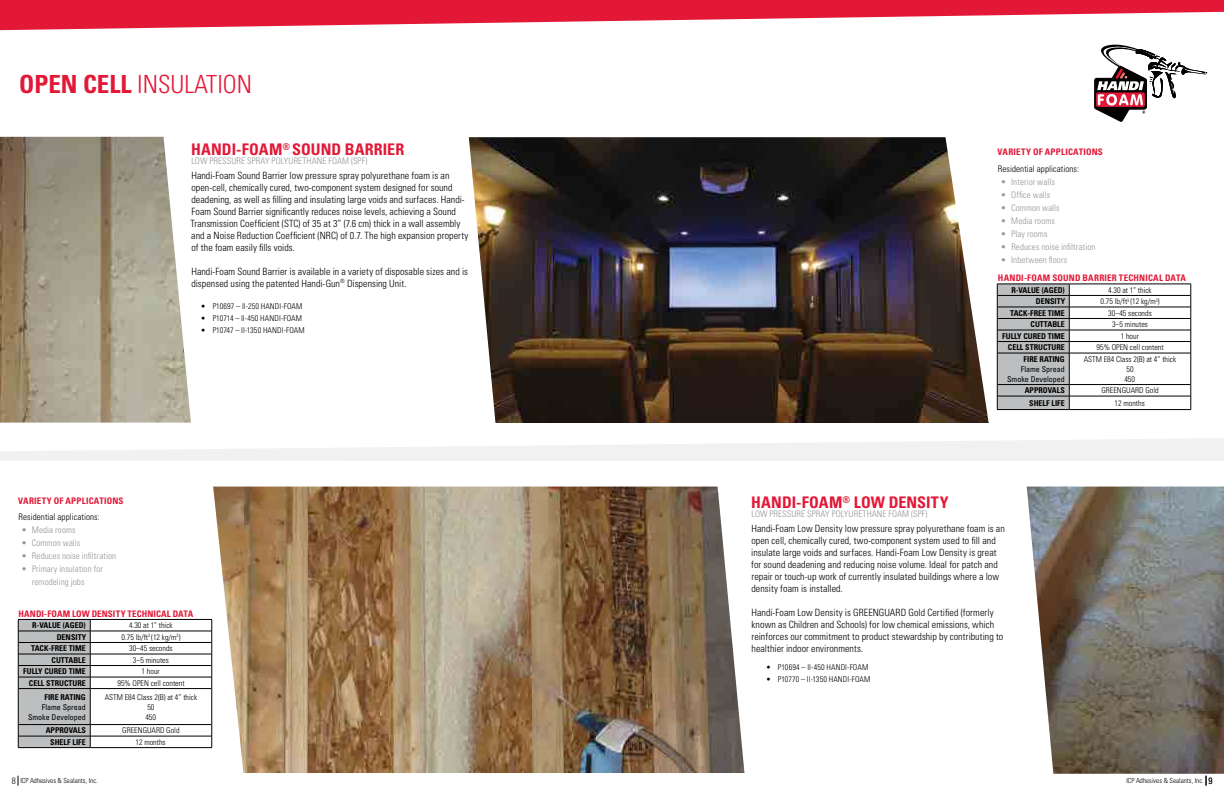
<style>
.page{position:relative;width:1224px;height:792px;background:#fff}
.page>*{position:absolute;margin:0;border:0;box-sizing:border-box;transform-origin:0 0}
.t1{font:300 condensed 25px "Univers";color:#e31837}
.t2{font:700 condensed 16px "Univers";letter-spacing:.005em;color:#e31837}
.t3{font:300 condensed 10px/12px "Univers";letter-spacing:.005em;color:#000}
.t4{font:300 condensed 9px/13px "Univers";letter-spacing:.01em;color:#939598}
.t5{font:700 condensed 9px "Univers";letter-spacing:.02em;color:#e31837}
.t6{font:300 condensed 9px "Univers";letter-spacing:.01em;color:#000}
.t7{font:300 condensed 8px/10px "Univers";color:#000;text-align:center}
.t8{font:700 condensed 8px "Univers";color:#000}
.t9{font:condensed 8px/10px "Univers";color:#000;text-align:right}
.t10{font:300 condensed 7px "Univers";color:#000}
.s1{font-weight:700}
.s2{font-size:9px}
</style>
<div class="page">
<img style="left:0;top:137px;width:191px;height:286px">
<img style="left:469px;top:137px;width:520px;height:286px">
<svg style="left:997px;top:284px;width:195px;height:126px"></svg>
<hr style="left:997px;top:409px;width:72px;height:1px;background:#000">
<hr style="left:1069px;top:409px;width:122px;height:1px;background:#000">
<svg style="left:0;top:0;width:1224px;height:30px"></svg>
<svg style="left:1094px;top:45px;width:113px;height:77px"></svg>
<img style="left:213px;top:487px;width:531px;height:286px">
<img style="left:1027px;top:487px;width:197px;height:287px">
<svg style="left:18px;top:619px;width:195px;height:129px"></svg>
<hr style="left:18px;top:747px;width:72px;height:1px;background:#000">
<hr style="left:90px;top:747px;width:122px;height:1px;background:#000">
<svg style="left:0;top:438px;width:1224px;height:23px"></svg>
<h1 class="t1" style="left:19px;top:69px;width:234px"><span class="s1">OPEN CELL</span> INSULATION</h1>
<h2 class="t2" style="left:191px;top:140px;width:215px">HANDI-FOAM<sup>®</sup> SOUND BARRIER</h2>
<p class="t4" style="left:192px;top:154px;width:177px">LOW PRESSURE SPRAY POLYURETHANE FOAM (SPF)</p>
<p class="t3" style="left:191px;top:169px;width:280px">Handi-Foam Sound Barrier low pressure spray polyurethane foam is an open-cell, chemically cured, two-component system designed for sound deadening, as well as filling and insulating large voids and surfaces. Handi-Foam Sound Barrier significantly reduces noise levels, achieving a Sound Transmission Coefficient (STC) of 35 at 3” (7.6 cm) thick in a wall assembly and a Noise Reduction Coefficient (NRC) of 0.7. The high expansion property of the foam easily fills voids.</p>
<p class="t3" style="left:191px;top:265px;width:278px">Handi-Foam Sound Barrier is available in a variety of disposable sizes and is dispensed using the patented Handi-Gun<sup>®</sup> Dispensing Unit.</p>
<p class="t7" style="left:201px;top:301px;width:103px">• P10697 – II-250 HANDI-FOAM</p>
<p class="t7" style="left:201px;top:313px;width:103px">• P10714 – II-450 HANDI-FOAM</p>
<p class="t7" style="left:201px;top:325px;width:105px">• P10747 – II-1350 HANDI-FOAM</p>
<p class="t5" style="left:18px;top:495px;width:107px">VARIETY OF APPLICATIONS</p>
<p class="t6" style="left:18px;top:512px;width:83px">Residential applications:</p>
<p class="t4" style="left:21px;top:524px;width:56px">• Media rooms</p>
<p class="t4" style="left:21px;top:537px;width:60px">• Common walls</p>
<p class="t4" style="left:21px;top:550px;width:96px">• Reduces noise infiltration</p>
<p class="t4" style="left:32px;top:563px;width:73px;text-indent:-11px">• Primary insulation for remodeling jobs</p>
<p class="t5" style="left:19px;top:608px;width:176px">HANDI-FOAM LOW DENSITY TECHNICAL DATA</p>
<p class="t8" style="left:32px;top:621px;width:55px">R-VALUE (AGED)</p>
<p class="t7" style="left:129px;top:620px;width:45px">4.30 at 1” thick</p>
<p class="t8" style="left:57px;top:632px;width:31px">DENSITY</p>
<p class="t7" style="left:122px;top:632px;width:60px">0.75 lb/ft<sup>3</sup> (12 kg/m<sup>3</sup>)</p>
<p class="t8" style="left:31px;top:644px;width:56px">TACK-FREE TIME</p>
<p class="t7" style="left:129px;top:643px;width:45px">30–45 seconds</p>
<p class="t8" style="left:52px;top:655px;width:36px">CUTTABLE</p>
<p class="t7" style="left:133px;top:655px;width:37px">3–5 minutes</p>
<p class="t8" style="left:23px;top:667px;width:64px">FULLY CURED TIME</p>
<p class="t7" style="left:142px;top:666px;width:20px">1 hour</p>
<p class="t8" style="left:29px;top:678px;width:58px">CELL STRUCTURE</p>
<p class="t7" style="left:118px;top:678px;width:69px">95% OPEN cell content</p>
<p class="t8" style="left:45px;top:692px;width:43px">FIRE RATING</p>
<p class="t9" style="left:28px;top:702px;width:59px">Flame Spread<br>Smoke Developed</p>
<p class="t7" style="left:105px;top:692px;width:94px">ASTM E84 Class 2(B) at 4” thick<br>50<br>450</p>
<p class="t8" style="left:46px;top:726px;width:42px">APPROVALS</p>
<p class="t7" style="left:122px;top:726px;width:59px">GREENGUARD Gold</p>
<p class="t8" style="left:50px;top:737px;width:37px">SHELF LIFE</p>
<p class="t7" style="left:135px;top:737px;width:32px">12 months</p>
<p class="t5" style="left:998px;top:147px;width:107px">VARIETY OF APPLICATIONS</p>
<p class="t6" style="left:998px;top:163px;width:83px">Residential applications:</p>
<p class="t4" style="left:1001px;top:175px;width:56px">• Interior walls</p>
<p class="t4" style="left:1001px;top:188px;width:51px">• Office walls</p>
<p class="t4" style="left:1001px;top:201px;width:60px">• Common walls</p>
<p class="t4" style="left:1001px;top:214px;width:56px">• Media rooms</p>
<p class="t4" style="left:1001px;top:227px;width:48px">• Play rooms</p>
<p class="t4" style="left:1001px;top:240px;width:96px">• Reduces noise infiltration</p>
<p class="t4" style="left:1001px;top:253px;width:68px">• Inbetween floors</p>
<p class="t5" style="left:998px;top:273px;width:189px">HANDI-FOAM SOUND BARRIER TECHNICAL DATA</p>
<p class="t8" style="left:1011px;top:285px;width:55px">R-VALUE (AGED)</p>
<p class="t7" style="left:1108px;top:285px;width:45px">4.30 at 1” thick</p>
<p class="t8" style="left:1036px;top:297px;width:31px">DENSITY</p>
<p class="t7" style="left:1101px;top:296px;width:60px">0.75 lb/ft<sup>3</sup> (12 kg/m<sup>3</sup>)</p>
<p class="t8" style="left:1010px;top:308px;width:56px">TACK-FREE TIME</p>
<p class="t7" style="left:1108px;top:308px;width:45px">30–45 seconds</p>
<p class="t8" style="left:1031px;top:320px;width:36px">CUTTABLE</p>
<p class="t7" style="left:1112px;top:319px;width:37px">3–5 minutes</p>
<p class="t8" style="left:1002px;top:331px;width:64px">FULLY CURED TIME</p>
<p class="t7" style="left:1121px;top:331px;width:20px">1 hour</p>
<p class="t8" style="left:1008px;top:343px;width:58px">CELL STRUCTURE</p>
<p class="t7" style="left:1097px;top:342px;width:69px">95% OPEN cell content</p>
<p class="t8" style="left:1024px;top:354px;width:43px">FIRE RATING</p>
<p class="t9" style="left:1007px;top:364px;width:59px">Flame Spread<br>Smoke Developed</p>
<p class="t7" style="left:1084px;top:354px;width:94px">ASTM E84 Class 2(B) at 4” thick<br>50<br>450</p>
<p class="t8" style="left:1025px;top:386px;width:42px">APPROVALS</p>
<p class="t7" style="left:1101px;top:385px;width:59px">GREENGUARD Gold</p>
<p class="t8" style="left:1029px;top:398px;width:37px">SHELF LIFE</p>
<p class="t7" style="left:1115px;top:398px;width:32px">12 months</p>
<h2 class="t2" style="left:751px;top:493px;width:199px">HANDI-FOAM<sup>®</sup> LOW DENSITY</h2>
<p class="t4" style="left:752px;top:507px;width:177px">LOW PRESSURE SPRAY POLYURETHANE FOAM (SPF)</p>
<p class="t3" style="left:751px;top:522px;width:255px">Handi-Foam Low Density low pressure spray polyurethane foam is an open cell, chemically cured, two-component system used to fill and insulate large voids and surfaces. Handi-Foam Low Density is great for sound deadening and reducing noise volume. Ideal for patch and repair or touch-up work of currently insulated buildings where a low density foam is installed.</p>
<p class="t3" style="left:751px;top:606px;width:253px">Handi-Foam Low Density is GREENGUARD Gold Certified (formerly known as Children and Schools) for low chemical emissions, which reinforces our commitment to product stewardship by contributing to healthier indoor environments.</p>
<p class="t7" style="left:766px;top:662px;width:104px">• P10694 – II-450 HANDI-FOAM</p>
<p class="t7" style="left:766px;top:674px;width:106px">• P10770 – II-1350 HANDI-FOAM</p>
<p class="t10" style="left:12px;top:777px;width:87px"><span class="s2">8</span> ICP Adhesives &amp; Sealants, Inc.</p>
<p class="t10" style="left:1126px;top:777px;width:88px">ICP Adhesives &amp; Sealants, Inc. <span class="s2">9</span></p>
</div>
